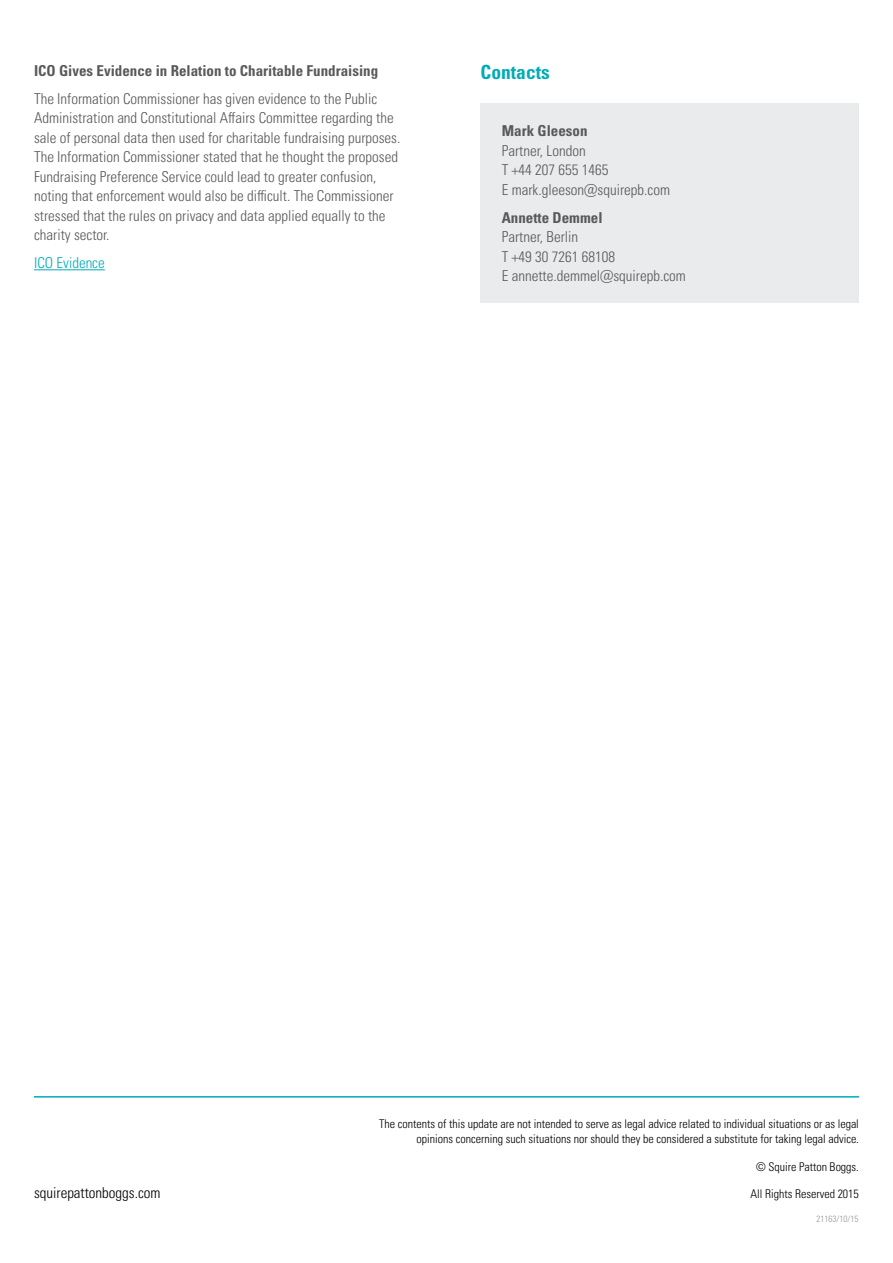
<style>
.page{position:relative;width:893px;height:1263px;background:#fff}
.page>*{position:absolute;margin:0;border:0;box-sizing:border-box;transform-origin:0 0}
.t1{font:19.5px "Univers LTCYR 67 Bold Cond";color:#00acb7}
.t2{font:15px/19.5px "Univers LTCYR 47 Light Cond";color:#58595b}
.t3{font:15px "Univers LTCYR 67 Bold Cond";color:#58595b}
.t4{font:15px "Univers LTCYR 47 Light Cond";color:#000}
.t5{font:15px "Univers LTCYR 47 Light Cond";color:#00acb7}
.t6{font:12px/15px "Univers LTCYR 47 Light Cond";color:#000;text-align:right}
.t7{font:9px "Univers LTCYR 47 Light Cond";color:#939598}
</style>
<div class="page">
<hr style="left:34px;top:269px;width:71px;height:1px;background:#00acb7">
<hr style="left:34px;top:1096px;width:825px;height:1px;background:#00acb7">
<div style="left:480px;top:103px;width:379px;height:200px;background:#e9ebed"></div>
<p class="t3" style="left:34px;top:61px;width:346px">ICO Gives Evidence in Relation to Charitable Fundraising</p>
<p class="t2" style="left:34px;top:88px;width:368px">The Information Commissioner has given evidence to the Public Administration and Constitutional Affairs Committee regarding the sale of personal data then used for charitable fundraising purposes.<br>The Information Commissioner stated that he thought the proposed Fundraising Preference Service could lead to greater confusion, noting that enforcement would also be difficult. The Commissioner stressed that the rules on privacy and data applied equally to the charity sector.</p>
<p class="t5" style="left:34px;top:253px;width:72px">ICO Evidence</p>
<h1 class="t1" style="left:480px;top:60px;width:71px">Contacts</h1>
<p class="t3" style="left:502px;top:122px;width:87px">Mark Gleeson</p>
<p class="t2" style="left:502px;top:140px;width:170px">Partner, London<br>T +44 207 655 1465<br>E mark.gleeson@squirepb.com</p>
<p class="t3" style="left:502px;top:208px;width:102px">Annette Demmel</p>
<p class="t2" style="left:502px;top:227px;width:186px">Partner, Berlin<br>T +49 30 7261 68108<br>E annette.demmel@squirepb.com</p>
<p class="t6" style="left:379px;top:1115px;width:481px">The contents of this update are not intended to serve as legal advice related to individual situations or as legal opinions concerning such situations nor should they be considered a substitute for taking legal advice.</p>
<p class="t6" style="left:756px;top:1158px;width:104px">© Squire Patton Boggs.</p>
<p class="t4" style="left:34px;top:1183px;width:128px">squirepattonboggs.com</p>
<p class="t6" style="left:750px;top:1186px;width:110px">All Rights Reserved 2015</p>
<p class="t7" style="left:816px;top:1212px;width:43px">21163/10/15</p>
</div>
